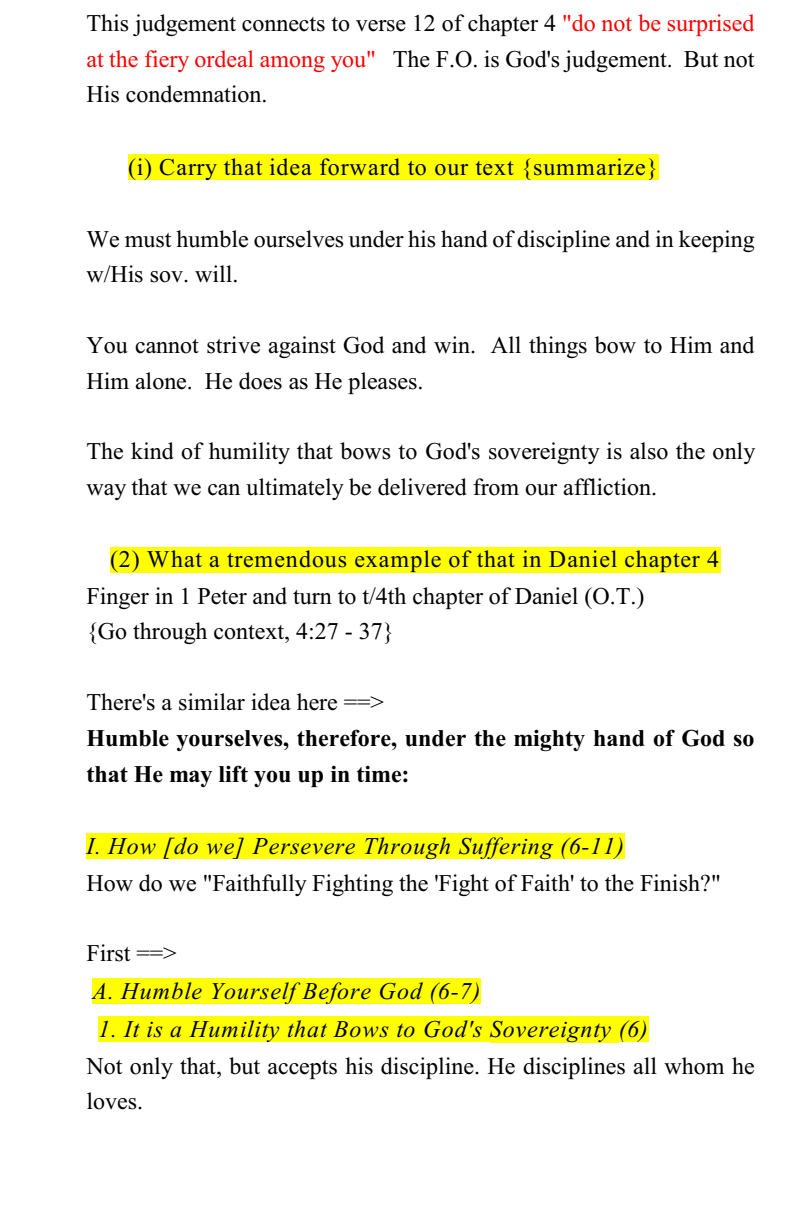
<style>
.page{position:relative;width:792px;height:1224px;background:#fff}
.page>*{position:absolute;margin:0;border:0;box-sizing:border-box;transform-origin:0 0}
.t1{font:24px/35.2px "Times New Roman";color:#000}
.t2{font:italic 24px "Times New Roman";letter-spacing:.04em;color:#000}
.t3{font:700 24px/36px "Times New Roman";color:#000}
.t4{font:24px "Times New Roman";letter-spacing:.04em;color:#000}
.s1{color:#f00}
</style>
<div class="page">
<div style="left:128px;top:154px;width:531px;height:26px;background:#ff0"></div>
<div style="left:110px;top:547px;width:610px;height:26px;background:#ff0"></div>
<div style="left:86px;top:833px;width:539px;height:26px;background:#ff0"></div>
<div style="left:92px;top:978px;width:389px;height:26px;background:#ff0"></div>
<div style="left:98px;top:1017px;width:392px;height:25px;background:#ff0"></div>
<div style="left:490px;top:1017px;width:129px;height:25px;background:#ff0"></div>
<div style="left:619px;top:1017px;width:29px;height:25px;background:#ff0"></div>
<p class="t1" style="left:86px;top:8px;width:670px;text-align:justify">This judgement connects to verse 12 of chapter 4 <span class="s1">"do not be surprised at the fiery ordeal among you"</span> The F.O. is God's judgement. But not His condemnation.</p>
<p class="t4" style="left:128px;top:158px;width:532px">(i) Carry that idea forward to our text {summarize}</p>
<p class="t1" style="left:86px;top:224px;width:670px">We must humble ourselves under his hand of discipline and in keeping w/His sov. will.</p>
<p class="t1" style="left:86px;top:330px;width:670px">You cannot strive against God and win. All things bow to Him and<br>Him alone. He does as He pleases.</p>
<p class="t1" style="left:86px;top:436px;width:670px">The kind of humility that bows to God's sovereignty is also the only way that we can ultimately be delivered from our affliction.</p>
<p class="t1" style="left:86px;top:544px;width:634px;line-height:36px;text-indent:24px">(2) What a tremendous example of that in Daniel chapter 4<br>Finger in 1 Peter and turn to t/4th chapter of Daniel (O.T.)<br>{Go through context, 4:27 - 37}</p>
<p class="t1" style="left:86px;top:687px;width:299px">There's a similar idea here ==&gt;</p>
<p class="t3" style="left:86px;top:722px;width:670px">Humble yourselves, therefore, under the mighty hand of God so that He may lift you up in time:</p>
<p class="t2" style="left:86px;top:838px;width:539px">I. How [do we] Persevere Through Suffering (6-11)</p>
<p class="t1" style="left:86px;top:867px;width:636px">How do we "Faithfully Fighting the 'Fight of Faith' to the Finish?"</p>
<p class="t1" style="left:86px;top:938px;width:92px">First ==&gt;</p>
<p class="t2" style="left:92px;top:982px;width:390px">A. Humble Yourself Before God (6-7)</p>
<p class="t2" style="left:98px;top:1021px;width:551px">1. It is a Humility that Bows to God's Sovereignty (6)</p>
<p class="t1" style="left:86px;top:1050px;width:670px">Not only that, but accepts his discipline. He disciplines all whom he loves.</p>
</div>
